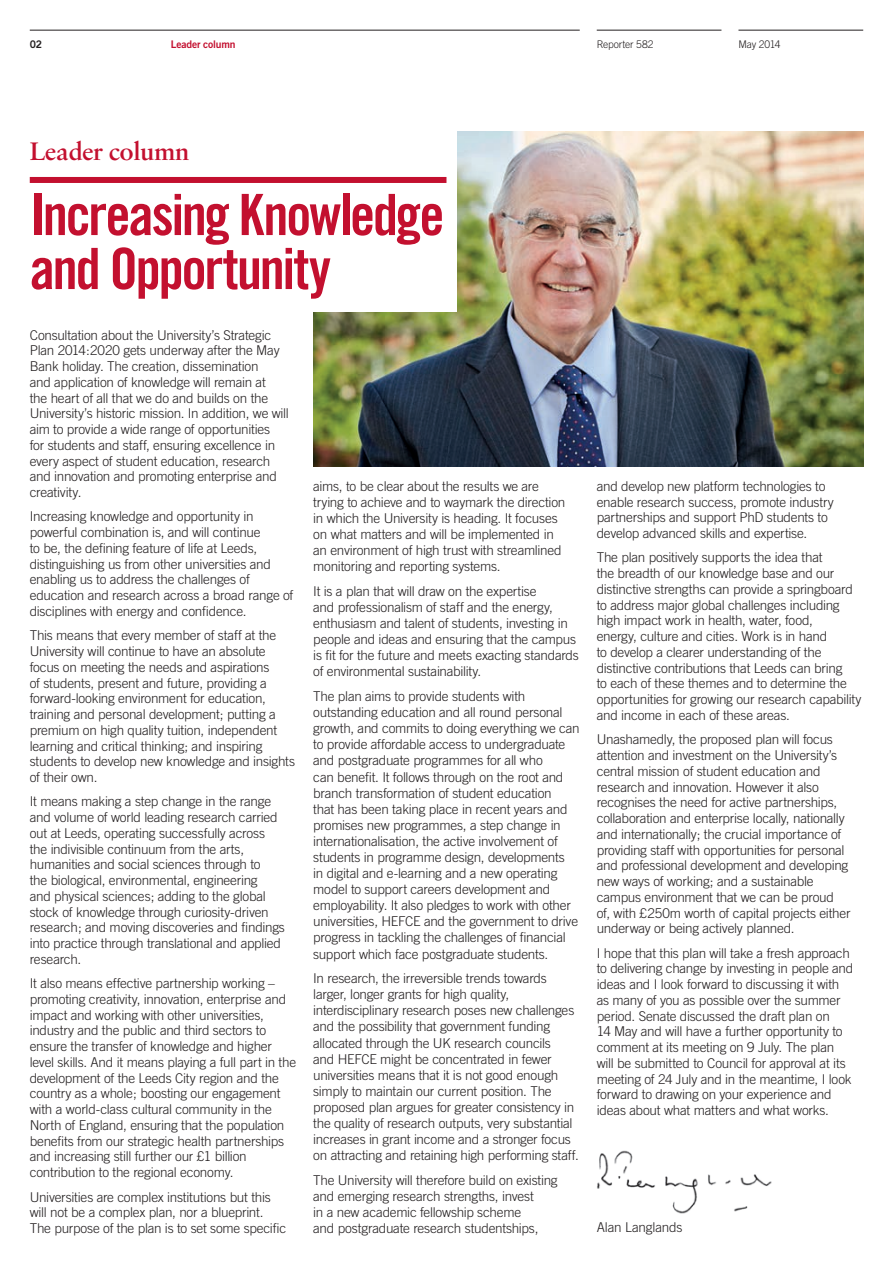
<style>
.page{position:relative;width:893px;height:1263px;background:#fff}
.page>*{position:absolute;margin:0;border:0;box-sizing:border-box;transform-origin:0 0}
.t1{font:57px/54px "Trade Gothic Bold Cond Twenty";letter-spacing:-.04em;color:#c3102f}
.t2{font:27px "Sabon Semi Bold PL";letter-spacing:-.02em;color:#c3102f}
.t3{font:300 13.5px/15.8px "Trade Gothic";letter-spacing:-.02em;color:#231f20}
.t4{font:300 10.5px "Trade Gothic";letter-spacing:-.01em;color:#231f20}
.t5{font:10.5px "Trade Gothic Bold Two";letter-spacing:-.015em;color:#c3102f}
.t6{font:10.5px "Trade Gothic Bold Two";color:#231f20}
</style>
<div class="page">
<img style="left:313px;top:131px;width:550px;height:335px">
<hr style="left:30px;top:30px;width:550px;height:1px;background:#231f20">
<hr style="left:597px;top:30px;width:124px;height:1px;background:#231f20">
<hr style="left:738px;top:30px;width:125px;height:1px;background:#231f20">
<img style="left:597px;top:1150px;width:175px;height:64px">
<div style="left:0;top:103px;width:456px;height:209px;background:#fff"></div>
<div style="left:30px;top:177px;width:416px;height:6px;background:#c3102f"></div>
<p class="t6" style="left:30px;top:37px;width:14px">02</p>
<p class="t5" style="left:171px;top:37px;width:66px">Leader column</p>
<p class="t4" style="left:597px;top:38px;width:58px">Reporter 582</p>
<p class="t4" style="left:738px;top:38px;width:44px">May 2014</p>
<h2 class="t2" style="left:30px;top:135px;width:161px">Leader column</h2>
<h1 class="t1" style="left:30px;top:187px;width:416px">Increasing Knowledge and Opportunity</h1>
<p class="t3" style="left:30px;top:327px;width:261px">Consultation about the University’s Strategic Plan 2014:2020 gets underway after the May Bank holiday. The creation, dissemination<br>and application of knowledge will remain at<br>the heart of all that we do and builds on the University’s historic mission. In addition, we will aim to provide a wide range of opportunities<br>for students and staff, ensuring excellence in every aspect of student education, research and innovation and promoting enterprise and creativity.</p>
<p class="t3" style="left:30px;top:509px;width:265px">Increasing knowledge and opportunity in powerful combination is, and will continue<br>to be, the defining feature of life at Leeds, distinguishing us from other universities and enabling us to address the challenges of education and research across a broad range of disciplines with energy and confidence.</p>
<p class="t3" style="left:30px;top:627px;width:267px">This means that every member of staff at the University will continue to have an absolute focus on meeting the needs and aspirations<br>of students, present and future, providing a forward-looking environment for education, training and personal development; putting a premium on high quality tuition, independent learning and critical thinking; and inspiring students to develop new knowledge and insights of their own.</p>
<p class="t3" style="left:30px;top:793px;width:257px">It means making a step change in the range and volume of world leading research carried out at Leeds, operating successfully across the indivisible continuum from the arts, humanities and social sciences through to<br>the biological, environmental, engineering<br>and physical sciences; adding to the global stock of knowledge through curiosity-driven research; and moving discoveries and findings into practice through translational and applied research.</p>
<p class="t3" style="left:30px;top:975px;width:268px">It also means effective partnership working – promoting creativity, innovation, enterprise and impact and working with other universities, industry and the public and third sectors to ensure the transfer of knowledge and higher level skills. And it means playing a full part in the development of the Leeds City region and the country as a whole; boosting our engagement with a world-class cultural community in the North of England, ensuring that the population benefits from our strategic health partnerships and increasing still further our £1 billion contribution to the regional economy.</p>
<p class="t3" style="left:30px;top:1189px;width:258px">Universities are complex institutions but this will not be a complex plan, nor a blueprint.<br>The purpose of the plan is to set some specific</p>
<p class="t3" style="left:313px;top:478px;width:254px">aims, to be clear about the results we are trying to achieve and to waymark the direction in which the University is heading. It focuses on what matters and will be implemented in an environment of high trust with streamlined monitoring and reporting systems.</p>
<p class="t3" style="left:313px;top:583px;width:267px">It is a plan that will draw on the expertise<br>and professionalism of staff and the energy, enthusiasm and talent of students, investing in people and ideas and ensuring that the campus is fit for the future and meets exacting standards of environmental sustainability.</p>
<p class="t3" style="left:313px;top:688px;width:268px">The plan aims to provide students with outstanding education and all round personal growth, and commits to doing everything we can to provide affordable access to undergraduate and postgraduate programmes for all who<br>can benefit. It follows through on the root and branch transformation of student education<br>that has been taking place in recent years and promises new programmes, a step change in internationalisation, the active involvement of students in programme design, developments<br>in digital and e-learning and a new operating model to support careers development and employability. It also pledges to work with other universities, HEFCE and the government to drive progress in tackling the challenges of financial support which face postgraduate students.</p>
<p class="t3" style="left:313px;top:970px;width:267px">In research, the irreversible trends towards larger, longer grants for high quality, interdisciplinary research poses new challenges and the possibility that government funding allocated through the UK research councils<br>and HEFCE might be concentrated in fewer universities means that it is not good enough simply to maintain our current position. The proposed plan argues for greater consistency in the quality of research outputs, very substantial increases in grant income and a stronger focus on attracting and retaining high performing staff.</p>
<p class="t3" style="left:313px;top:1172px;width:246px">The University will therefore build on existing and emerging research strengths, invest<br>in a new academic fellowship scheme<br>and postgraduate research studentships,</p>
<p class="t3" style="left:597px;top:478px;width:239px">and develop new platform technologies to enable research success, promote industry partnerships and support PhD students to develop advanced skills and expertise.</p>
<p class="t3" style="left:597px;top:549px;width:266px">The plan positively supports the idea that<br>the breadth of our knowledge base and our distinctive strengths can provide a springboard to address major global challenges including high impact work in health, water, food,<br>energy, culture and cities. Work is in hand<br>to develop a clearer understanding of the distinctive contributions that Leeds can bring<br>to each of these themes and to determine the opportunities for growing our research capability and income in each of these areas.</p>
<p class="t3" style="left:597px;top:731px;width:255px">Unashamedly, the proposed plan will focus attention and investment on the University’s central mission of student education and research and innovation. However it also recognises the need for active partnerships, collaboration and enterprise locally, nationally and internationally; the crucial importance of providing staff with opportunities for personal and professional development and developing new ways of working; and a sustainable campus environment that we can be proud of, with £250m worth of capital projects either underway or being actively planned.</p>
<p class="t3" style="left:597px;top:945px;width:258px">I hope that this plan will take a fresh approach to delivering change by investing in people and ideas and I look forward to discussing it with as many of you as possible over the summer period. Senate discussed the draft plan on<br>14 May and will have a further opportunity to comment at its meeting on 9 July. The plan will be submitted to Council for approval at its meeting of 24 July and in the meantime, I look forward to drawing on your experience and ideas about what matters and what works.</p>
<p class="t3" style="left:597px;top:1219px;width:87px">Alan Langlands</p>
</div>
